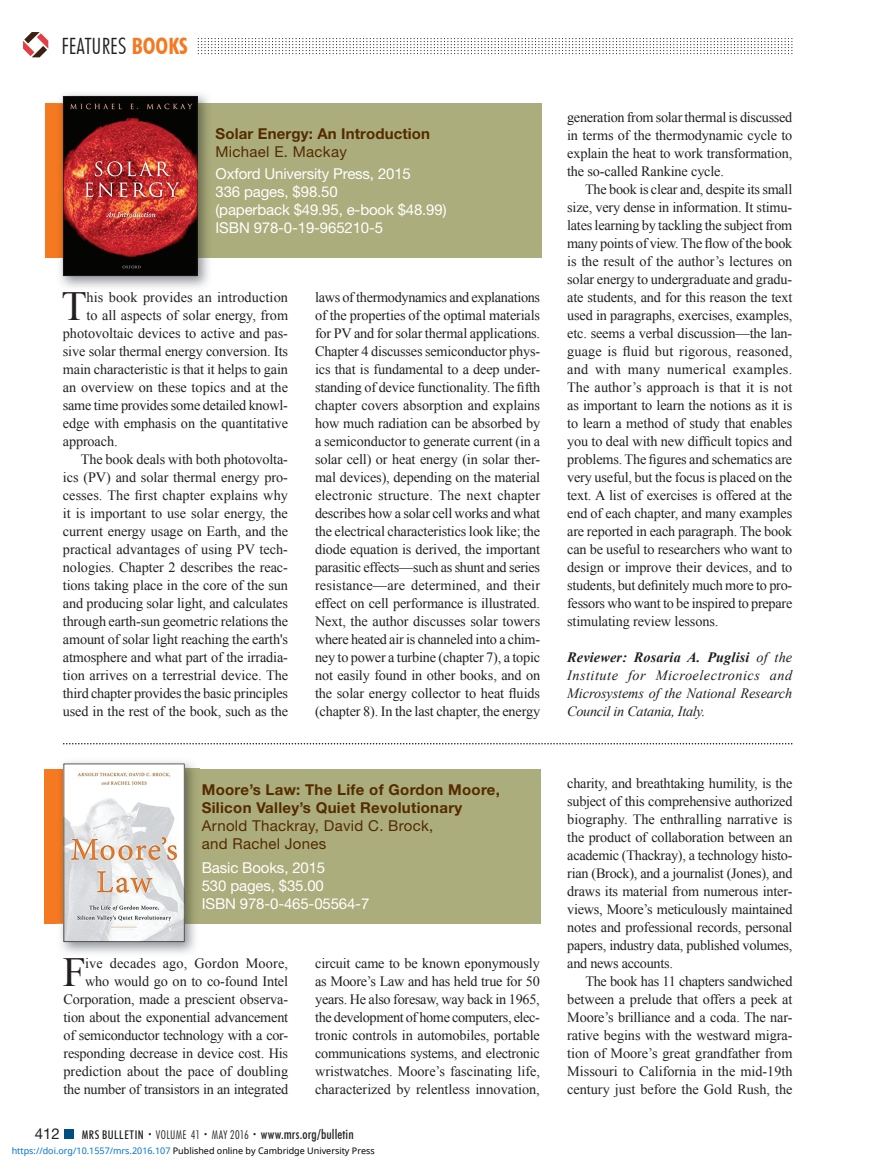
<style>
.page{position:relative;width:878px;height:1175px;background:#fff}
.page>*{position:absolute;margin:0;border:0;box-sizing:border-box;transform-origin:0 0}
.t1{font:41.4px "Times New Roman";color:#231f20}
.t2{font:300 condensed 22.5px "Futura BT";color:#231f20}
.t3{font:15px/18px "Helvetica Neue LT Std";letter-spacing:-.01em;color:#fff}
.t4{font:700 15px/18px "Helvetica Neue LT Std";letter-spacing:.02em;color:#552b00}
.t5{font:15px/18px "Helvetica Neue LT Std";letter-spacing:.02em;color:#552b00}
.t6{font:15px "Helvetica Neue LT Std";color:#231f20}
.t7{font:14.25px/18px "Times New Roman";letter-spacing:-.01em;color:#231f20;text-align:justify}
.t8{font:italic 14.25px/18px "Times New Roman";letter-spacing:-.005em;color:#231f20;text-align:justify}
.t9{font:500 condensed 13.5px "Futura BT";letter-spacing:.01em;color:#231f20}
.t10{font:9px "Noto Sans";color:#000}
.s1{font-weight:700;color:#f47921}
.s2{font-size:12px}
.s3{font-weight:300;font-size:7.5px}
.s4{font-weight:300;font-size:12px}
.s5{color:#0172cf}
.s6{font-weight:700}
</style>
<div class="page">
<svg style="left:23px;top:32px;width:25px;height:25px"></svg>
<svg style="left:198px;top:38px;width:594px;height:16px"></svg>
<div style="left:64px;top:1129px;width:9px;height:9px;background:#014f80"></div>
<div style="left:45px;top:103px;width:90px;height:155px;background:#f47921"></div>
<div style="left:110px;top:103px;width:431px;height:155px;background:#abad7c"></div>
<img style="left:60px;top:93px;width:149px;height:195px">
<img style="left:57px;top:103px;width:6px;height:155px">
<img style="left:197px;top:103px;width:12px;height:155px">
<img style="left:63px;top:96px;width:134px;height:180px">
<div style="left:45px;top:769px;width:90px;height:154px;background:#f47921"></div>
<div style="left:110px;top:769px;width:430px;height:154px;background:#abad7c"></div>
<img style="left:57px;top:761px;width:142px;height:193px">
<img style="left:57px;top:769px;width:6px;height:154px">
<img style="left:185px;top:769px;width:14px;height:154px">
<svg style="left:63px;top:763px;width:122px;height:179px;background:#e3e0dd"></svg>
<svg style="left:63px;top:743px;width:729px;height:1px"></svg>
<h2 class="t2" style="left:62px;top:32px;width:128px">FEATURES <span class="s1">BOOKS</span></h2>
<p class="t4" style="left:215px;top:126px;width:216px">Solar Energy: An Introduction</p>
<p class="t5" style="left:215px;top:144px;width:133px">Michael E. Mackay</p>
<p class="t3" style="left:215px;top:166px;width:232px">Oxford University Press, 2015<br>336 pages, $98.50<br>(paperback $49.95, e-book $48.99)<br>ISBN 978-0-19-965210-5</p>
<h1 class="t1" style="left:62px;top:283px;width:27px">T</h1>
<p class="t7" style="left:86px;top:288px;width:203px">his book provides an introduction</p>
<p class="t7" style="left:86px;top:306px;width:203px">to all aspects of solar energy, from</p>
<p class="t7" style="left:63px;top:324px;width:227px">photovoltaic devices to active and pas-</p>
<p class="t7" style="left:63px;top:342px;width:227px">sive solar thermal energy conversion. Its</p>
<p class="t7" style="left:63px;top:360px;width:227px">main characteristic is that it helps to gain</p>
<p class="t7" style="left:63px;top:378px;width:227px">an overview on these topics and at the</p>
<p class="t7" style="left:63px;top:396px;width:227px">same time provides some detailed knowl-</p>
<p class="t7" style="left:63px;top:414px;width:227px">edge with emphasis on the quantitative</p>
<p class="t7" style="left:63px;top:432px;width:56px">approach.</p>
<p class="t7" style="left:81px;top:450px;width:209px">The book deals with both photovolta-</p>
<p class="t7" style="left:63px;top:468px;width:227px">ics (PV) and solar thermal energy pro-</p>
<p class="t7" style="left:63px;top:486px;width:227px">cesses. The first chapter explains why</p>
<p class="t7" style="left:63px;top:504px;width:226px">it is important to use solar energy, the</p>
<p class="t7" style="left:63px;top:522px;width:227px">current energy usage on Earth, and the</p>
<p class="t7" style="left:63px;top:540px;width:227px">practical advantages of using PV tech-</p>
<p class="t7" style="left:63px;top:558px;width:227px">nologies. Chapter 2 describes the reac-</p>
<p class="t7" style="left:63px;top:576px;width:227px">tions taking place in the core of the sun</p>
<p class="t7" style="left:63px;top:594px;width:227px">and producing solar light, and calculates</p>
<p class="t7" style="left:63px;top:612px;width:227px">through earth-sun geometric relations the</p>
<p class="t7" style="left:63px;top:630px;width:227px">amount of solar light reaching the earth's</p>
<p class="t7" style="left:63px;top:648px;width:227px">atmosphere and what part of the irradia-</p>
<p class="t7" style="left:63px;top:666px;width:227px">tion arrives on a terrestrial device. The</p>
<p class="t7" style="left:63px;top:684px;width:227px">third chapter provides the basic principles</p>
<p class="t7" style="left:63px;top:702px;width:227px">used in the rest of the book, such as the</p>
<p class="t7" style="left:315px;top:288px;width:227px">laws of thermodynamics and explanations of the properties of the optimal materials for PV and for solar thermal applications.<br>Chapter 4 discusses semiconductor phys&shy;ics that is fundamental to a deep under&shy;standing of device functionality. The fifth chapter covers absorption and explains how much radiation can be absorbed by a semiconductor to generate current (in a solar cell) or heat energy (in solar ther&shy;mal devices), depending on the material electronic structure. The next chapter describes how a solar cell works and what the electrical characteristics look like; the diode equation is derived, the important parasitic effects—such as shunt and series resistance—are determined, and their effect on cell performance is illustrated.<br>Next, the author discusses solar towers where heated air is channeled into a chim&shy;ney to power a turbine (chapter 7), a topic not easily found in other books, and on the solar energy collector to heat fluids (chapter 8). In the last chapter, the energy</p>
<p class="t4" style="left:202px;top:781px;width:300px">Moore’s Law: The Life of Gordon Moore,<br>Silicon Valley’s Quiet Revolutionary</p>
<p class="t5" style="left:202px;top:818px;width:233px">Arnold Thackray, David C. Brock, and Rachel Jones</p>
<p class="t3" style="left:202px;top:860px;width:169px">Basic Books, 2015<br>530 pages, $35.00<br>ISBN 978-0-465-05564-7</p>
<p class="t7" style="left:63px;top:954px;width:226px;text-align:right">ive decades ago, Gordon Moore, who would go on to co-found Intel Corporation, made a prescient observa&shy;tion about the exponential advancement of semiconductor technology with a cor&shy;responding decrease in device cost. His prediction about the pace of doubling the number of transistors in an integrated</p>
<p class="t7" style="left:315px;top:954px;width:226px">circuit came to be known eponymously as Moore’s Law and has held true for 50 years. He also foresaw, way back in 1965, the development of home computers, elec&shy;tronic controls in automobiles, portable communications systems, and electronic wristwatches. Moore’s fascinating life, characterized by relentless innovation,</p>
<h1 class="t1" style="left:63px;top:949px;width:25px">F</h1>
<p class="t6" style="left:35px;top:1128px;width:27px">412</p>
<p class="t9" style="left:82px;top:1125px;width:273px"><span class="s2">MRS BULLETIN</span> <span class="s3">•</span> <span class="s4">VOLUME 41</span> <span class="s3">•</span> <span class="s4">MAY 2016</span> <span class="s3">•</span> www.mrs.org/bulletin</p>
<p class="t10" style="left:12px;top:1143px;width:364px"><span class="s5">https://doi.org/10.1557/mrs.2016.107</span> Published online by Cambridge University Press</p>
<p class="t7" style="left:567px;top:108px;width:227px">generation from solar thermal is discussed in terms of the thermodynamic cycle to explain the heat to work transformation, the so-called Rankine cycle.</p>
<p class="t7" style="left:567px;top:180px;width:227px;text-indent:18px">The book is clear and, despite its small size, very dense in information. It stimu&shy;lates learning by tackling the subject from many points of view. The flow of the book is the result of the author’s lectures on solar energy to undergraduate and gradu&shy;ate students, and for this reason the text used in paragraphs, exercises, examples, etc. seems a verbal discussion—the lan&shy;guage is fluid but rigorous, reasoned, and with many numerical examples.<br>The author’s approach is that it is not as important to learn the notions as it is to learn a method of study that enables you to deal with new difficult topics and problems. The figures and schematics are very useful, but the focus is placed on the text. A list of exercises is offered at the end of each chapter, and many examples are reported in each paragraph. The book can be useful to researchers who want to design or improve their devices, and to students, but definitely much more to pro&shy;fessors who want to be inspired to prepare stimulating review lessons.</p>
<p class="t8" style="left:567px;top:648px;width:227px"><span class="s6">Reviewer: Rosaria A. Puglisi</span> of the Institute for Microelectronics and Microsystems of the National Research Council in Catania, Italy.</p>
<p class="t7" style="left:567px;top:774px;width:227px">charity, and breathtaking humility, is the subject of this comprehensive authorized biography. The enthralling narrative is the product of collaboration between an academic (Thackray), a technology histo&shy;rian (Brock), and a journalist (Jones), and draws its material from numerous inter&shy;views, Moore’s meticulously maintained notes and professional records, personal papers, industry data, published volumes, and news accounts.</p>
<p class="t7" style="left:567px;top:972px;width:227px;text-indent:18px">The book has 11 chapters sandwiched between a prelude that offers a peek at Moore’s brilliance and a coda. The nar&shy;rative begins with the westward migra&shy;tion of Moore’s great grandfather from Missouri to California in the mid-19th century just before the Gold Rush, the</p>
</div>
